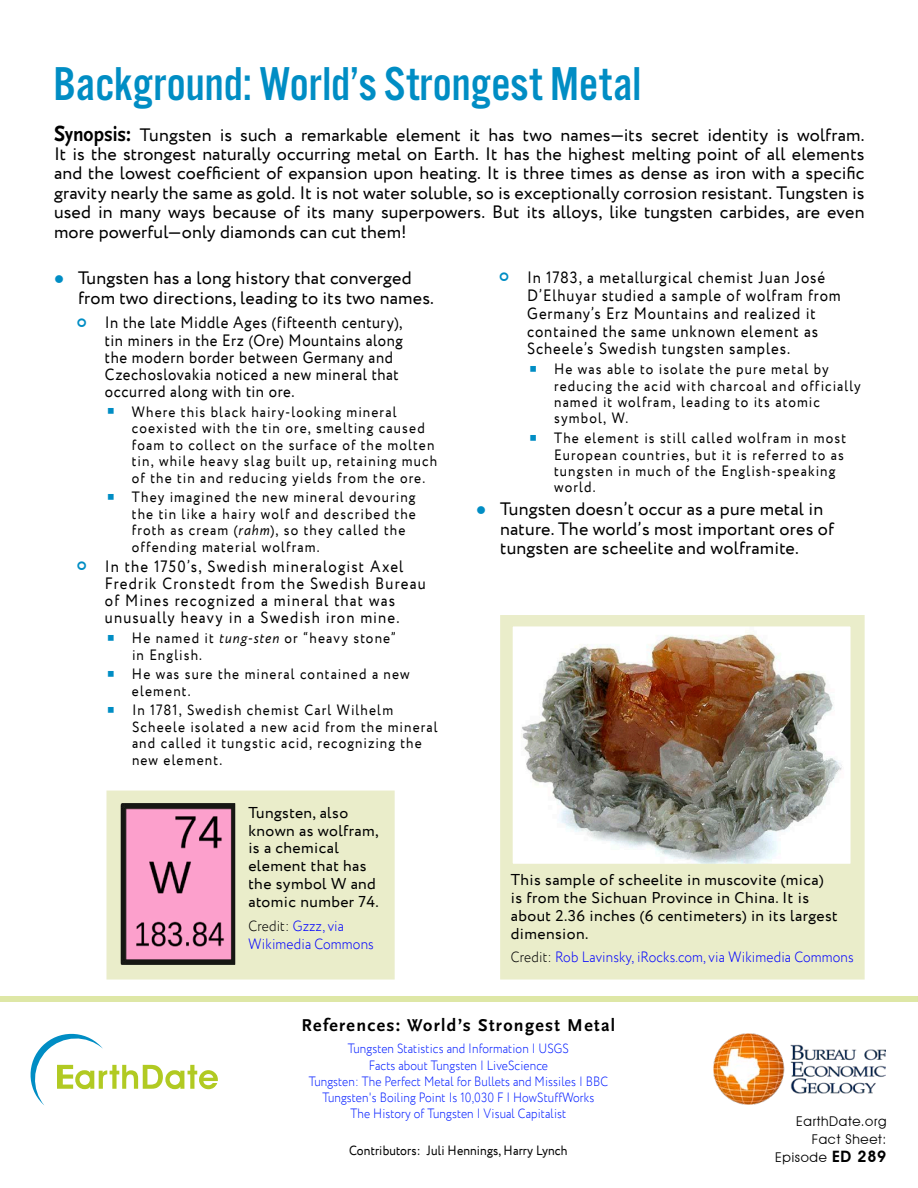
<style>
.page{position:relative;width:918px;height:1188px;background:#fff}
.page>*{position:absolute;margin:0;border:0;box-sizing:border-box;transform-origin:0 0}
.t1{font:49.35px "Alternate Got No 3 D";color:#008dc4}
.t2{font:18px/19.5px "Circe";letter-spacing:.01em;color:#000}
.t3{font:700 18px "Scala Sans Pro";letter-spacing:.075em;color:#000}
.t4{font:16.5px/17.2px "Circe";letter-spacing:.055em;color:#000;scale:.9 1}
.t5{font:16.5px/17.2px "Circe";letter-spacing:.075em;color:#000;scale:.9 1}
.t6{font:15.75px/18px "Circe";letter-spacing:.025em;color:#000}
.t7{font:15px/16.5px "Circe";letter-spacing:.08em;color:#000;scale:.9 1}
.t8{font:300 15px/18px "Circe";letter-spacing:.01em;color:#00f;scale:.9 1}
.t9{font:300 13.5px/16.2px "Circe";letter-spacing:.01em;color:#001bff;text-align:center;scale:.87 1}
.t10{font:13.5px "Circe";letter-spacing:.01em;color:#000;scale:.9 1}
.t11{font:13.5px/18px "Avant Garde IT Cby BT";letter-spacing:.05em;color:#000;text-align:right}
.s1{font-family:"Scala Sans Pro";font-weight:700;font-size:22.95px}
.s2{font-family:"Scala Sans Pro";font-weight:700;font-size:21.3px}
.s3{color:#008dc4}
.s4{font-style:italic}
.s5{color:#000}
.s6{font-weight:600;font-size:15.75px}
</style>
<div class="page">
<div style="left:106px;top:790px;width:289px;height:190px;background:#eaedca"></div>
<svg style="left:109px;top:792px;width:138px;height:184px;background:#d29dad"></svg>
<div style="left:500px;top:615px;width:365px;height:365px;background:#eaedca"></div>
<img style="left:508px;top:622px;width:347px;height:246px">
<img style="left:713px;top:1034px;width:173px;height:71px">
<svg style="left:30px;top:1033px;width:188px;height:72px"></svg>
<div style="left:0;top:996px;width:917px;height:5px;background:#dee7a6"></div>
<h1 class="t1" style="left:53px;top:58px;width:590px">Background: World’s Strongest Metal</h1>
<p class="t2" style="left:54px;top:125px;width:812px;text-align:justify"><span class="s1">S</span><span class="s2">ynopsis:</span> Tungsten is such a remarkable element it has two names—its secret identity is wolfram.<br>It is the strongest naturally occurring metal on Earth. It has the highest melting point of all elements and the lowest coefficient of expansion upon heating. It is three times as dense as iron with a specific gravity nearly the same as gold. It is not water soluble, so is exceptionally corrosion resistant. Tungsten is used in many ways because of its many superpowers. But its alloys, like tungsten carbides, are even more powerful—only diamonds can cut them!</p>
<p class="t2" style="left:78px;top:269px;width:358px;text-indent:-24px"><span class="s3">●</span> Tungsten has a long history that converged from two directions, leading to its two names.</p>
<p class="t4" style="left:105px;top:315px;width:332px">In the late Middle Ages (fifteenth century), tin miners in the Erz (Ore) Mountains along the modern border between Germany and Czechoslovakia noticed a new mineral that occurred along with tin ore.</p>
<p class="t7" style="left:132px;top:404px;width:341px;text-indent:-25px"><span class="s3">▪</span> Where this black hairy-looking mineral coexisted with the tin ore, smelting caused foam to collect on the surface of the molten tin, while heavy slag built up, retaining much of the tin and reducing yields from the ore.</p>
<p class="t7" style="left:132px;top:489px;width:317px;text-indent:-25px"><span class="s3">▪</span> They imagined the new mineral devouring the tin like a hairy wolf and described the froth as cream (<span class="s4">rahm</span>), so they called the offending material wolfram.</p>
<p class="t5" style="left:105px;top:558px;width:358px">In the 1750’s, Swedish mineralogist Axel Fredrik Cronstedt from the Swedish Bureau of Mines recognized a mineral that was unusually heavy in a Swedish iron mine.</p>
<p class="t7" style="left:132px;top:630px;width:295px;text-indent:-26px"><span class="s3">▪</span> He named it <span class="s4">tung-sten</span> or “heavy stone” in English.</p>
<p class="t7" style="left:132px;top:666px;width:310px;text-indent:-25px"><span class="s3">▪</span> He was sure the mineral contained a new element.</p>
<p class="t7" style="left:132px;top:703px;width:341px;text-indent:-26px"><span class="s3">▪</span> In 1781, Swedish chemist Carl Wilhelm Scheele isolated a new acid from the mineral and called it tungstic acid, recognizing the new element.</p>
<p class="t4" style="left:527px;top:269px;width:350px;line-height:18px">In 1783, a metallurgical chemist Juan José D’Elhuyar studied a sample of wolfram from Germany’s Erz Mountains and realized it contained the same unknown element as Scheele’s Swedish tungsten samples.</p>
<p class="t7" style="left:554px;top:361px;width:342px;text-indent:-25px"><span class="s3">▪</span> He was able to isolate the pure metal by reducing the acid with charcoal and officially named it wolfram, leading to its atomic symbol, W.</p>
<p class="t7" style="left:554px;top:430px;width:326px;text-indent:-25px"><span class="s3">▪</span> The element is still called wolfram in most European countries, but it is referred to as tungsten in much of the English-speaking world.</p>
<p class="t2" style="left:500px;top:500px;width:335px;text-indent:-24px"><span class="s3">●</span> Tungsten doesn’t occur as a pure metal in nature. The world’s most important ores of tungsten are scheelite and wolframite.</p>
<p class="t6" style="left:248px;top:804px;width:132px">Tungsten, also known as wolfram, is a chemical element that has the symbol W and atomic number 74.</p>
<p class="t8" style="left:248px;top:917px;width:141px"><span class="s5">Credit:</span> Gzzz, via<br>Wikimedia Commons</p>
<p class="t6" style="left:511px;top:871px;width:329px">This sample of scheelite in muscovite (mica) is from the Sichuan Province in China. It is about 2.36 inches (6 centimeters) in its largest dimension.</p>
<p class="t8" style="left:511px;top:948px;width:383px"><span class="s5">Credit:</span> Rob Lavinsky, iRocks.com, via Wikimedia Commons</p>
<p class="t3" style="left:302px;top:1014px;width:315px">References: World’s Strongest Metal</p>
<p class="t9" style="left:309px;top:1041px;width:346px">Tungsten Statistics and Information | USGS<br>Facts about Tungsten | LiveScience<br>Tungsten: The Perfect Metal for Bullets and Missiles | BBC Tungsten's Boiling Point Is 10,030 F | HowStuffWorks<br>The History of Tungsten | Visual Capitalist</p>
<p class="t10" style="left:349px;top:1141px;width:244px">Contributors: Juli Hennings, Harry Lynch</p>
<p class="t11" style="left:775px;top:1113px;width:113px">EarthDate.org<br>Fact Sheet:<br>Episode <span class="s6">ED 289</span></p>
</div>
